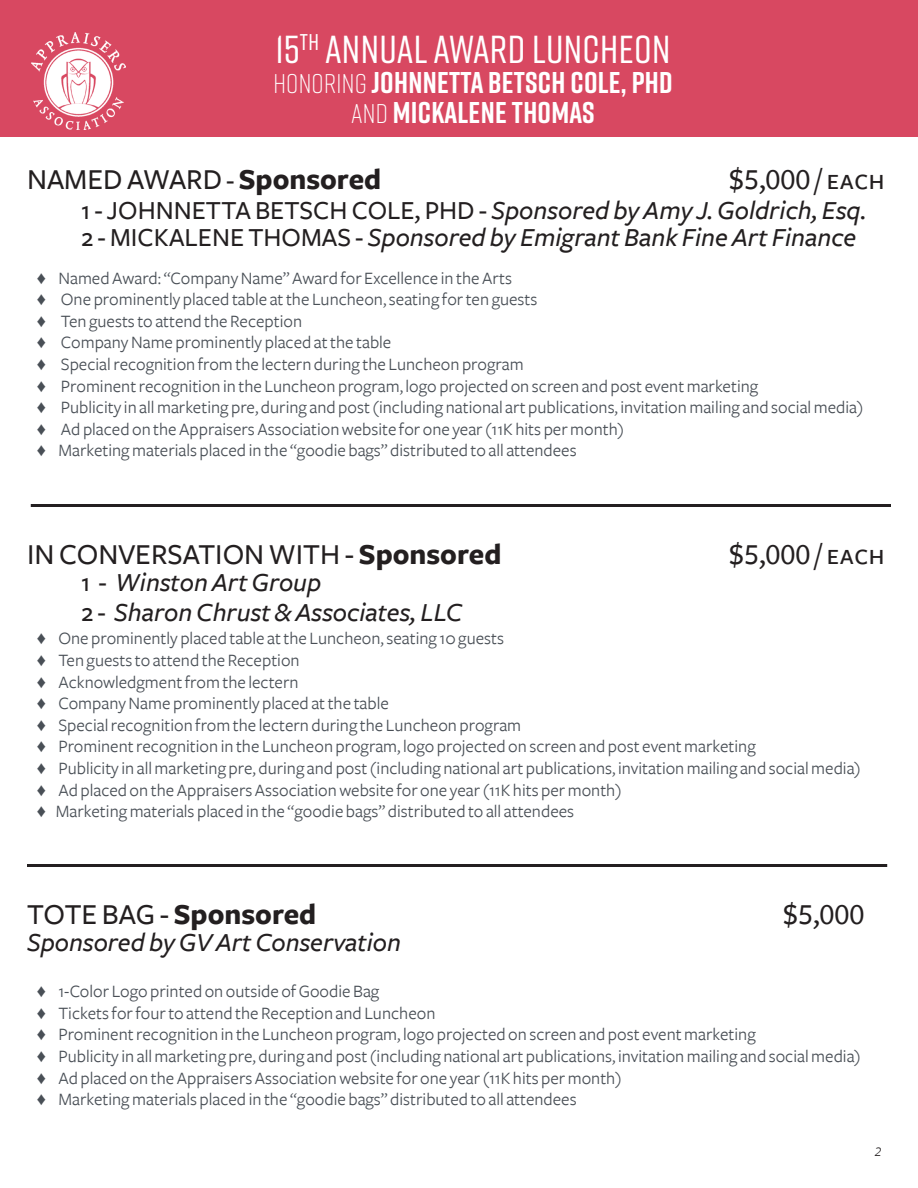
<style>
.page{position:relative;width:918px;height:1188px;background:#fff}
.page>*{position:absolute;margin:0;border:0;box-sizing:border-box;transform-origin:0 0}
.t1{font:500 39px "Rift";letter-spacing:.01em;color:#fff}
.t2{font:30px "Freight Sans Medium SC";color:#231f20}
.t3{font:700 30px/30px "Rift";letter-spacing:.01em;color:#fff;text-align:center}
.t4{font:700 30px "Freight Sans";color:#231f20}
.t5{font:italic 500 27px/30px "Freight Sans";color:#231f20}
.t6{font:18px/21.6px "Freight Sans";color:#494f56}
.t7{font:13.5px "Freight Sans Book Italic SC";color:#231f20}
.s1{font-weight:300;font-size:27px}
.s2{font-size:27px}
.s3{font-family:"Freight Sans";font-weight:700}
.s4{font-style:normal}
.s5{font-family:"Arial"}
.s6{font-family:"Freight Sans Medium SC";font-weight:400}
</style>
<div class="page">
<div style="left:0;top:0;width:918px;height:136px;background:#d84861"></div>
<hr style="left:31px;top:504px;width:860px;height:3px;background:#231f20">
<hr style="left:27px;top:864px;width:860px;height:3px;background:#231f20">
<img style="left:31px;top:32px;width:94px;height:98px">
<h1 class="t1" style="left:275px;top:21px;width:397px">15<sup>TH</sup> ANNUAL AWARD LUNCHEON</h1>
<h2 class="t3" style="left:273px;top:67px;width:401px"><span class="s1">HONORING</span> JOHNNETTA BETSCH COLE, PHD<br><span class="s1">AND</span> MICKALENE THOMAS</h2>
<h2 class="t2" style="left:27px;top:163px;width:356px">NAMED AWARD <span class="s2">-</span> <span class="s3">Sponsored</span></h2>
<h2 class="t2" style="left:729px;top:163px;width:157px">$5,000 / each</h2>
<h3 class="t5" style="left:81px;top:197px;width:787px;line-height:27px"><span class="s4">1 - JOHNNETTA BETSCH COLE, PHD -</span> Sponsored by Amy J. Goldrich, Esq.<br><span class="s4">2 - MICKALENE THOMAS -</span> Sponsored by Emigrant Bank Fine Art Finance</h3>
<p class="t6" style="left:37px;top:267px;width:828px"><span class="s5">♦</span> Named Award: “Company Name” Award for Excellence in the Arts<br><span class="s5">♦</span> One prominently placed table at the Luncheon, seating for ten guests<br><span class="s5">♦</span> Ten guests to attend the Reception<br><span class="s5">♦</span> Company Name prominently placed at the table<br><span class="s5">♦</span> Special recognition from the lectern during the Luncheon program<br><span class="s5">♦</span> Prominent recognition in the Luncheon program, logo projected on screen and post event marketing<br><span class="s5">♦</span> Publicity in all marketing pre, during and post (including national art publications, invitation mailing and social media) <span class="s5">♦</span> Ad placed on the Appraisers Association website for one year (11K hits per month)<br><span class="s5">♦</span> Marketing materials placed in the “goodie bags” distributed to all attendees</p>
<h2 class="t2" style="left:27px;top:538px;width:476px">IN CONVERSATION WITH - <span class="s3">Sponsored</span></h2>
<h2 class="t2" style="left:729px;top:538px;width:157px">$5,000 / each</h2>
<h3 class="t5" style="left:81px;top:568px;width:383px"><span class="s4">1 -</span> Winston Art Group<br><span class="s4">2 -</span> Sharon Chrust &amp; Associates, LLC</h3>
<p class="t6" style="left:37px;top:628px;width:826px"><span class="s5">♦</span> One prominently placed table at the Luncheon, seating 10 guests<br><span class="s5">♦</span> Ten guests to attend the Reception<br><span class="s5">♦</span> Acknowledgment from the lectern<br><span class="s5">♦</span> Company Name prominently placed at the table<br><span class="s5">♦</span> Special recognition from the lectern during the Luncheon program<br><span class="s5">♦</span> Prominent recognition in the Luncheon program, logo projected on screen and post event marketing<br><span class="s5">♦</span> Publicity in all marketing pre, during and post (including national art publications, invitation mailing and social media) <span class="s5">♦</span> Ad placed on the Appraisers Association website for one year (11K hits per month)<br><span class="s5">♦</span> Marketing materials placed in the “goodie bags” distributed to all attendees</p>
<h2 class="t4" style="left:27px;top:898px;width:291px"><span class="s6">TOTE BAG -</span> Sponsored</h2>
<h2 class="t2" style="left:783px;top:898px;width:83px">$5,000</h2>
<h3 class="t5" style="left:27px;top:928px;width:376px">Sponsored by GV Art Conservation</h3>
<p class="t6" style="left:37px;top:981px;width:826px"><span class="s5">♦</span> 1-Color Logo printed on outside of Goodie Bag<br><span class="s5">♦</span> Tickets for four to attend the Reception and Luncheon<br><span class="s5">♦</span> Prominent recognition in the Luncheon program, logo projected on screen and post event marketing<br><span class="s5">♦</span> Publicity in all marketing pre, during and post (including national art publications, invitation mailing and social media) <span class="s5">♦</span> Ad placed on the Appraisers Association website for one year (11K hits per month)<br><span class="s5">♦</span> Marketing materials placed in the “goodie bags” distributed to all attendees</p>
<p class="t7" style="left:875px;top:1144px;width:8px">2</p>
</div>
